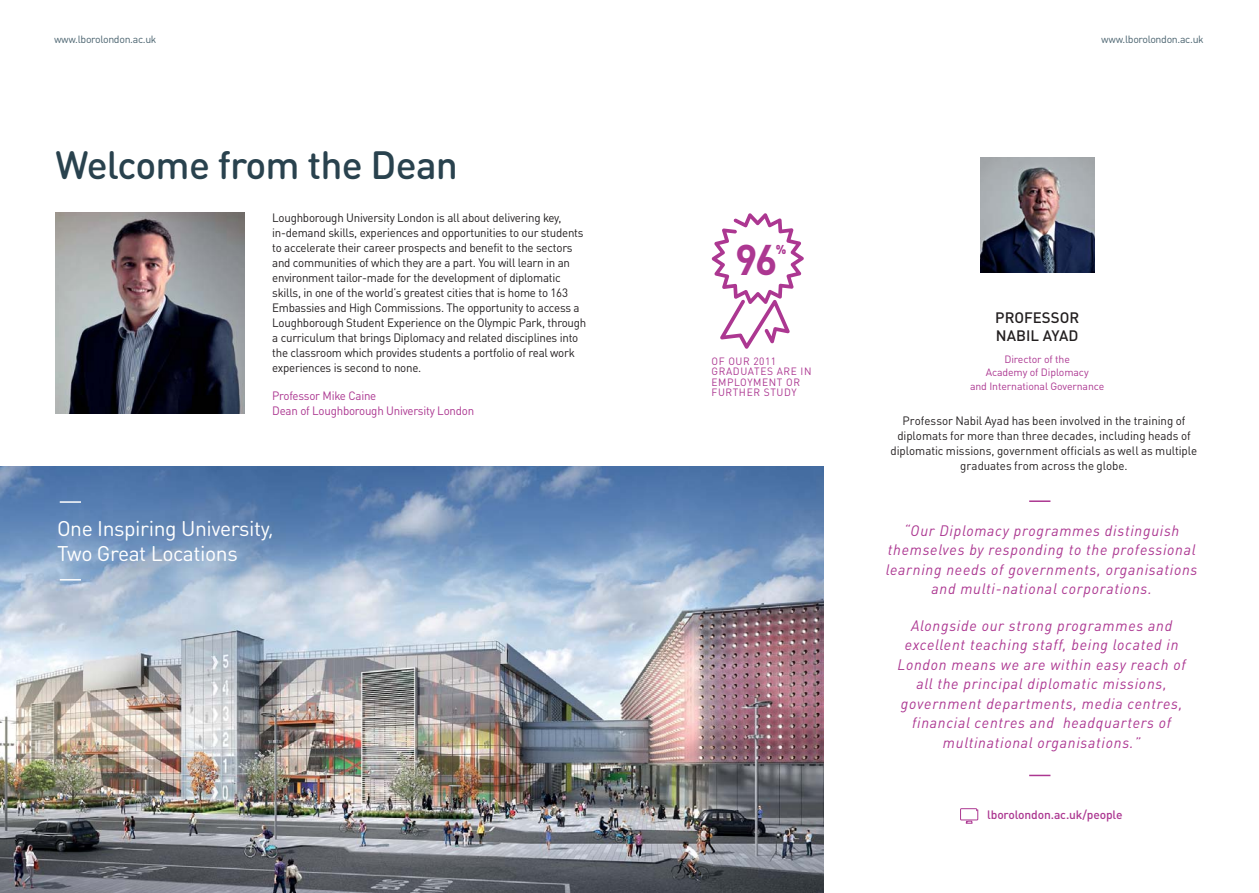
<style>
.page{position:relative;width:1259px;height:893px;background:#fff}
.page>*{position:absolute;margin:0;border:0;box-sizing:border-box;transform-origin:0 0}
.t1{font:700 42.3px "DINOT";color:#ac3791}
.t2{font:500 39px "DIN Round OT";letter-spacing:-.02em;color:#29424e}
.t3{font:21px/25.5px "DIN Round OT";letter-spacing:-.02em;color:#fff}
.t4{font:italic 15px/19.5px "DINOT";letter-spacing:.05em;color:#ac3791;text-align:center}
.t5{font:500 15px/18px "DINOT";color:#231f20}
.t6{font:900 12.75px "DINOT";color:#ac3791}
.t7{font:12px/15px "DINOT";letter-spacing:-.02em;color:#231f20;scale:.96 1}
.t8{font:12px/15px "DINOT";letter-spacing:-.02em;color:#ac3791;scale:.96 1}
.t9{font:500 12px "DINOT";letter-spacing:-.01em;color:#ac3791}
.t10{font:10.5px/13.5px "DINOT";letter-spacing:-.01em;color:#ac3791;text-align:center}
.t11{font:10.5px/10.5px "DINOT";letter-spacing:.06em;color:#ac3791}
.t12{font:10.5px "DIN Round OT";letter-spacing:-.03em;color:#4a636f}
</style>
<div class="page">
<img style="left:55px;top:213px;width:189px;height:201px">
<img style="left:980px;top:158px;width:115px;height:115px">
<img style="left:0;top:466px;width:824px;height:427px">
<svg style="left:712px;top:213px;width:92px;height:136px"></svg>
<hr style="left:1029px;top:500px;width:21px;height:2px;background:#ac3791">
<svg style="left:1029px;top:775px;width:21px;height:1px"></svg>
<svg style="left:960px;top:808px;width:18px;height:16px"></svg>
<hr style="left:60px;top:501px;width:21px;height:2px;background:#fff">
<svg style="left:60px;top:579px;width:21px;height:1px"></svg>
<p class="t12" style="left:54px;top:35px;width:104px">www.lborolondon.ac.uk</p>
<p class="t12" style="left:1101px;top:35px;width:104px">www.lborolondon.ac.uk</p>
<h2 class="t2" style="left:55px;top:151px;width:404px">Welcome from the Dean</h2>
<p class="t7" style="left:272px;top:211px;width:329px">Loughborough University London is all about delivering key, in-demand skills, experiences and opportunities to our students to accelerate their career prospects and benefit to the sectors and communities of which they are a part. You will learn in an environment tailor-made for the development of diplomatic skills, in one of the world’s greatest cities that is home to 163<br>Embassies and High Commissions. The opportunity to access a Loughborough Student Experience on the Olympic Park, through a curriculum that brings Diplomacy and related disciplines into the classroom which provides students a portfolio of real work experiences is second to none.</p>
<p class="t8" style="left:272px;top:389px;width:212px">Professor Mike Caine<br>Dean of Loughborough University London</p>
<h3 class="t3" style="left:57px;top:518px;width:218px">One Inspiring University,<br>Two Great Locations</h3>
<h1 class="t1" style="left:735px;top:245px;width:44px">96</h1>
<p class="t6" style="left:776px;top:245px;width:12px">%</p>
<p class="t11" style="left:711px;top:357px;width:101px">OF OUR 2011<br>GRADUATES ARE IN<br>EMPLOYMENT OR<br>FURTHER STUDY</p>
<p class="t5" style="left:995px;top:310px;width:85px">PROFESSOR<br>NABIL AYAD</p>
<p class="t10" style="left:970px;top:354px;width:136px">Director of the<br>Academy of Diplomacy<br>and International Governance</p>
<p class="t7" style="left:890px;top:415px;width:321px;text-align:center">Professor Nabil Ayad has been involved in the training of diplomats for more than three decades, including heads of diplomatic missions, government officials as well as multiple graduates from across the globe.</p>
<p class="t4" style="left:886px;top:523px;width:313px">“Our Diplomacy programmes distinguish themselves by responding to the professional learning needs of governments, organisations and multi-national corporations.</p>
<p class="t4" style="left:897px;top:618px;width:290px">Alongside our strong programmes and excellent teaching staff, being located in London means we are within easy reach of all the principal diplomatic missions, government departments, media centres, financial centres and headquarters of multinational organisations.”</p>
<p class="t9" style="left:987px;top:810px;width:137px">lborolondon.ac.uk/people</p>
</div>
